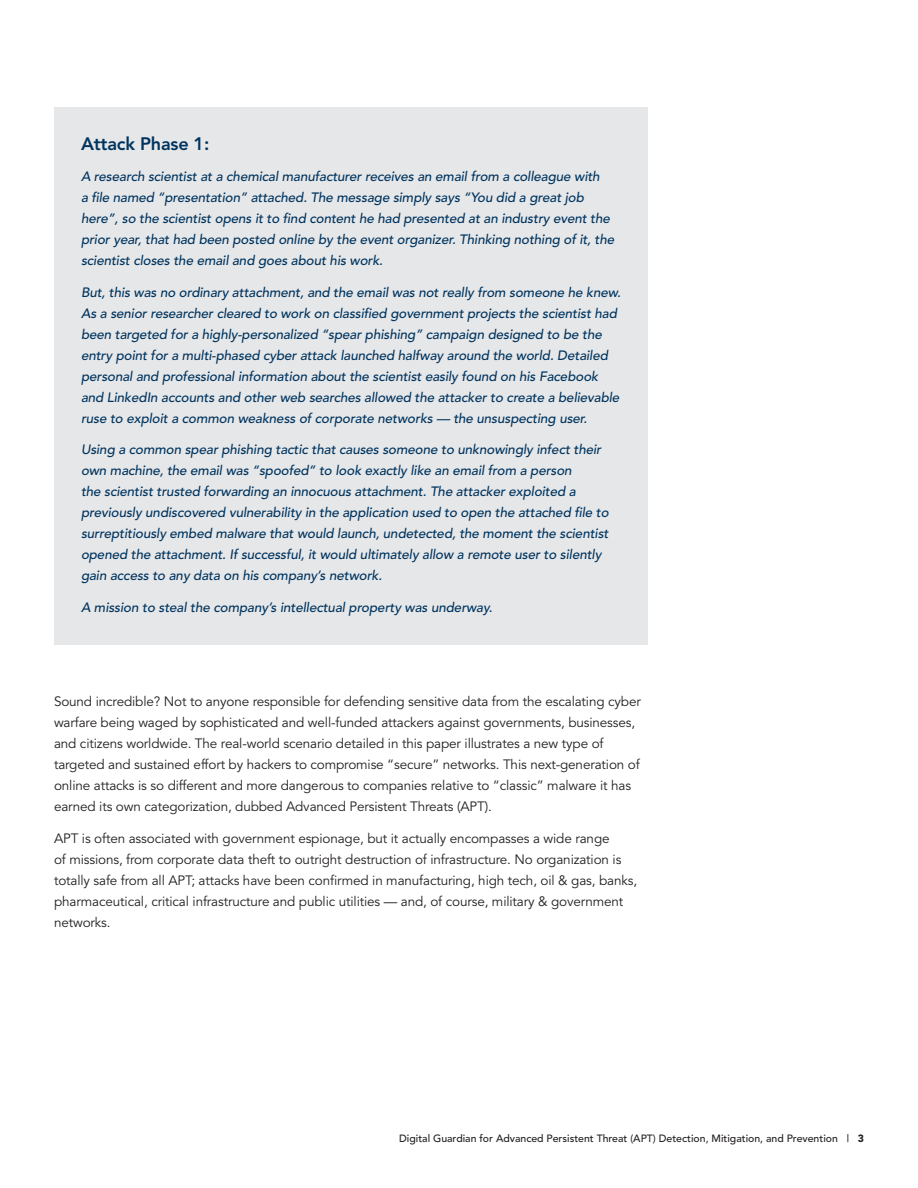
<style>
.page{position:relative;width:918px;height:1188px;background:#fff}
.page>*{position:absolute;margin:0;border:0;box-sizing:border-box;transform-origin:0 0}
.t1{font:800 18px "Avenir";letter-spacing:-.01em;color:#00345e}
.t2{font:italic 500 13.5px/21px "Avenir";letter-spacing:-.01em;color:#00345e}
.t3{font:13.5px/21px "Avenir";letter-spacing:-.01em;color:#231f20}
.t4{font:500 10.5px "Avenir";color:#231f20}
.s1{font-weight:900}
</style>
<div class="page">
<div style="left:54px;top:107px;width:594px;height:537px;background:#e6e7e9"></div>
<p class="t1" style="left:81px;top:133px;width:130px">Attack Phase 1:</p>
<p class="t2" style="left:81px;top:166px;width:535px">A research scientist at a chemical manufacturer receives an email from a colleague with<br>a file named “presentation” attached. The message simply says “You did a great job here”, so the scientist opens it to find content he had presented at an industry event the prior year, that had been posted online by the event organizer. Thinking nothing of it, the scientist closes the email and goes about his work.</p>
<p class="t2" style="left:81px;top:282px;width:542px">But, this was no ordinary attachment, and the email was not really from someone he knew.<br>As a senior researcher cleared to work on classified government projects the scientist had been targeted for a highly-personalized “spear phishing” campaign designed to be the entry point for a multi-phased cyber attack launched halfway around the world. Detailed personal and professional information about the scientist easily found on his Facebook and LinkedIn accounts and other web searches allowed the attacker to create a believable ruse to exploit a common weakness of corporate networks — the unsuspecting user.</p>
<p class="t2" style="left:81px;top:439px;width:529px">Using a common spear phishing tactic that causes someone to unknowingly infect their own machine, the email was “spoofed” to look exactly like an email from a person<br>the scientist trusted forwarding an innocuous attachment. The attacker exploited a previously undiscovered vulnerability in the application used to open the attached file to surreptitiously embed malware that would launch, undetected, the moment the scientist opened the attachment. If successful, it would ultimately allow a remote user to silently gain access to any data on his company’s network.</p>
<p class="t2" style="left:81px;top:597px;width:413px">A mission to steal the company’s intellectual property was underway.</p>
<p class="t3" style="left:54px;top:691px;width:588px">Sound incredible? Not to anyone responsible for defending sensitive data from the escalating cyber warfare being waged by sophisticated and well-funded attackers against governments, businesses, and citizens worldwide. The real-world scenario detailed in this paper illustrates a new type of targeted and sustained effort by hackers to compromise “secure” networks. This next-generation of online attacks is so different and more dangerous to companies relative to “classic” malware it has earned its own categorization, dubbed Advanced Persistent Threats (APT).</p>
<p class="t3" style="left:54px;top:828px;width:585px">APT is often associated with government espionage, but it actually encompasses a wide range<br>of missions, from corporate data theft to outright destruction of infrastructure. No organization is totally safe from all APT; attacks have been confirmed in manufacturing, high tech, oil &amp; gas, banks, pharmaceutical, critical infrastructure and public utilities — and, of course, military &amp; government networks.</p>
<p class="t4" style="left:399px;top:1132px;width:466px">Digital Guardian for Advanced Persistent Threat (APT) Detection, Mitigation, and Prevention | <span class="s1">3</span></p>
</div>
